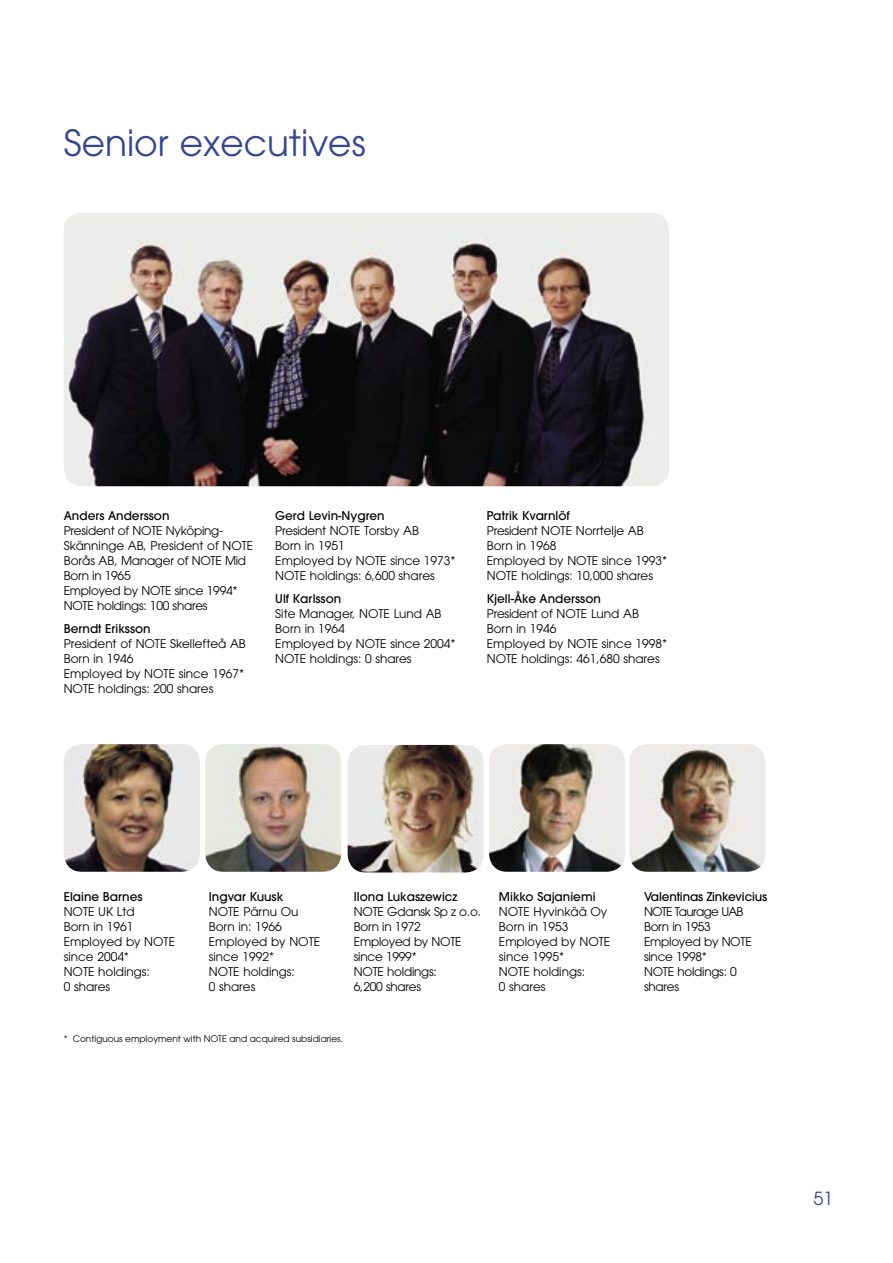
<style>
.page{position:relative;width:893px;height:1263px;background:#fff}
.page>*{position:absolute;margin:0;border:0;box-sizing:border-box;transform-origin:0 0}
.t1{font:36px "Avant Garde";color:#36478b}
.t2{font:18px "Avant Garde";color:#36478b}
.t3{font:12px/15px "Avant Garde";color:#000}
.t4{font:12px/15px "Avant Garde";letter-spacing:-.02em;color:#000}
.t5{font:500 12px "Avant Garde";color:#000}
.t6{font:9px "Avant Garde";color:#000}
</style>
<div class="page">
<img style="left:64px;top:213px;width:605px;height:273px">
<img style="left:64px;top:744px;width:136px;height:128px">
<img style="left:205px;top:744px;width:136px;height:128px">
<img style="left:348px;top:745px;width:136px;height:127px">
<img style="left:489px;top:744px;width:136px;height:128px">
<img style="left:629px;top:744px;width:136px;height:128px">
<h1 class="t1" style="left:64px;top:121px;width:303px">Senior executives</h1>
<p class="t5" style="left:64px;top:508px;width:107px">Anders Andersson</p>
<p class="t4" style="left:64px;top:523px;width:191px">President of NOTE Nyköping-<br>Skänninge AB, President of NOTE<br>Borås AB, Manager of NOTE Mid<br>Born in 1965<br>Employed by NOTE since 1994*<br>NOTE holdings: 100 shares</p>
<p class="t5" style="left:64px;top:621px;width:88px">Berndt Eriksson</p>
<p class="t3" style="left:64px;top:636px;width:184px">President of NOTE Skellefteå AB<br>Born in 1946<br>Employed by NOTE since 1967*<br>NOTE holdings: 200 shares</p>
<p class="t5" style="left:275px;top:508px;width:111px">Gerd Levin-Nygren</p>
<p class="t3" style="left:275px;top:523px;width:182px">President NOTE Torsby AB<br>Born in 1951<br>Employed by NOTE since 1973*<br>NOTE holdings: 6,600 shares</p>
<p class="t5" style="left:275px;top:591px;width:67px">Ulf Karlsson</p>
<p class="t3" style="left:275px;top:606px;width:182px">Site Manager, NOTE Lund AB<br>Born in 1964<br>Employed by NOTE since 2004*<br>NOTE holdings: 0 shares</p>
<p class="t5" style="left:487px;top:508px;width:84px">Patrik Kvarnlöf</p>
<p class="t3" style="left:487px;top:523px;width:182px">President NOTE Norrtelje AB<br>Born in 1968<br>Employed by NOTE since 1993*<br>NOTE holdings: 10,000 shares</p>
<p class="t5" style="left:487px;top:591px;width:116px">Kjell-Åke Andersson</p>
<p class="t3" style="left:487px;top:606px;width:182px">President of NOTE Lund AB<br>Born in 1946<br>Employed by NOTE since 1998*<br>NOTE holdings: 461,680 shares</p>
<p class="t5" style="left:64px;top:889px;width:80px">Elaine Barnes</p>
<p class="t3" style="left:64px;top:904px;width:113px">NOTE UK Ltd<br>Born in 1961<br>Employed by NOTE since 2004*<br>NOTE holdings:<br>0 shares</p>
<p class="t5" style="left:209px;top:889px;width:76px">Ingvar Kuusk</p>
<p class="t3" style="left:209px;top:904px;width:113px">NOTE Pärnu Ou<br>Born in: 1966<br>Employed by NOTE since 1992*<br>NOTE holdings:<br>0 shares</p>
<p class="t5" style="left:354px;top:889px;width:105px">Ilona Lukaszewicz</p>
<p class="t4" style="left:354px;top:904px;width:129px">NOTE Gdansk Sp z o.o.<br>Born in 1972<br>Employed by NOTE since 1999*<br>NOTE holdings:<br>6,200 shares</p>
<p class="t6" style="left:64px;top:1033px;width:281px">* Contiguous employment with NOTE and acquired subsidiaries.</p>
<p class="t5" style="left:499px;top:889px;width:98px">Mikko Sajaniemi</p>
<p class="t3" style="left:499px;top:904px;width:113px">NOTE Hyvinkää Oy<br>Born in 1953<br>Employed by NOTE since 1995*<br>NOTE holdings:<br>0 shares</p>
<p class="t5" style="left:644px;top:889px;width:125px">Valentinas Zinkevicius</p>
<p class="t4" style="left:644px;top:904px;width:109px">NOTE Taurage UAB<br>Born in 1953<br>Employed by NOTE since 1998*<br>NOTE holdings: 0 shares</p>
<h2 class="t2" style="left:814px;top:1187px;width:21px">51</h2>
</div>
